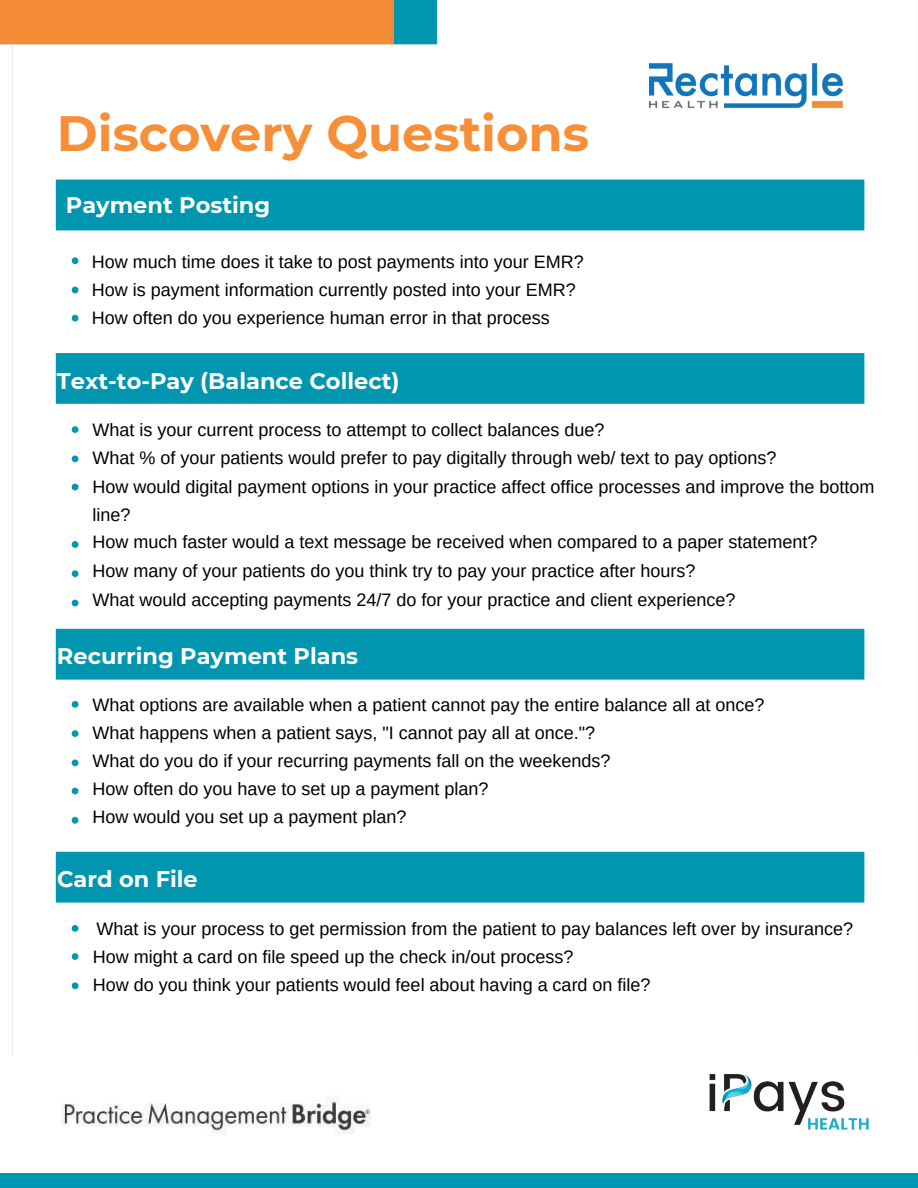
<style>
.page{position:relative;width:918px;height:1188px;background:#fff}
.page>*{position:absolute;margin:0;border:0;box-sizing:border-box;transform-origin:0 0}
.t1{font:700 49.5px "Montserrat";color:#f68f37}
.t2{font:700 22.5px "Montserrat";color:#fff}
.t3{font:18px/28.2px "Arimo";color:#000101}
</style>
<div class="page">
<div style="left:0;top:1173px;width:918px;height:15px;background:#0097b2"></div>
<img style="left:0;top:0;width:865px;height:1056px">
<img style="left:649px;top:53px;width:194px;height:66px">
<img style="left:61px;top:1096px;width:310px;height:38px">
<img style="left:709px;top:1074px;width:160px;height:56px">
<p class="t1" style="left:57px;top:103px;width:534px">Discovery Questions</p>
<h1 class="t2" style="left:66px;top:191px;width:206px">Payment Posting</h1>
<p class="t3" style="left:92px;top:247px;width:493px">How much time does it take to post payments into your EMR?<br>How is payment information currently posted into your EMR?<br>How often do you experience human error in that process</p>
<h2 class="t2" style="left:57px;top:367px;width:344px">Text-to-Pay (Balance Collect)</h2>
<p class="t3" style="left:93px;top:416px;width:783px">What is your current process to attempt to collect balances due?<br>What % of your patients would prefer to pay digitally through web/ text to pay options?<br>How would digital payment options in your practice affect office processes and improve the bottom line?</p>
<p class="t3" style="left:93px;top:527px;width:726px">How much faster would a text message be received when compared to a paper statement?</p>
<p class="t3" style="left:93px;top:557px;width:604px">How many of your patients do you think try to pay your practice after hours?</p>
<p class="t3" style="left:93px;top:586px;width:644px">What would accepting payments 24/7 do for your practice and client experience?</p>
<p class="t2" style="left:57px;top:642px;width:303px">Recurring Payment Plans</p>
<h2 class="t3" style="left:93px;top:690px;width:673px">What options are available when a patient cannot pay the entire balance all at once?<br>What happens when a patient says, "I cannot pay all at once."?<br>What do you do if your recurring payments fall on the weekends?<br>How often do you have to set up a payment plan?<br>How would you set up a payment plan?</h2>
<h2 class="t2" style="left:57px;top:865px;width:142px">Card on File</h2>
<p class="t3" style="left:96px;top:914px;width:758px">What is your process to get permission from the patient to pay balances left over by insurance?</p>
<h2 class="t3" style="left:93px;top:942px;width:559px">How might a card on file speed up the check in/out process?<br>How do you think your patients would feel about having a card on file?</h2>
</div>
